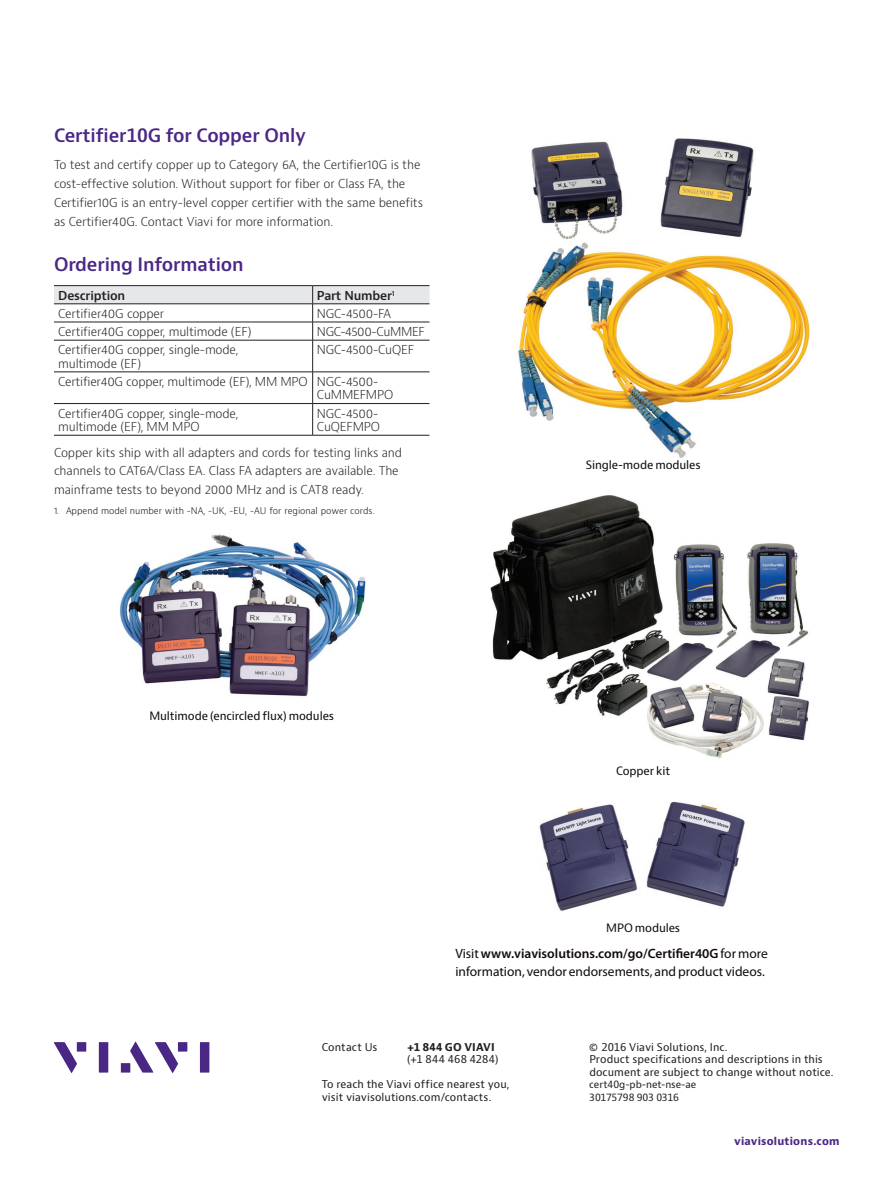
<style>
.page{position:relative;width:893px;height:1191px;background:#fff}
.page>*{position:absolute;margin:0;border:0;box-sizing:border-box;transform-origin:0 0}
.t1{font:600 18px "Bernino Sans";letter-spacing:-.01em;color:#4a2785}
.t2{font:13.5px/18px "Myriad Pro";color:#110a0c}
.t3{font:300 12px/18.8px "Bernino Sans";letter-spacing:-.015em;color:#231f20}
.t4{font:600 12px "Bernino Sans";letter-spacing:-.015em;color:#231f20}
.t5{font:11.25px "Bernino Sans";letter-spacing:-.01em;color:#110a0c}
.t6{font:10.5px/12.6px "Bernino Sans";letter-spacing:.005em;color:#231f20}
.t7{font:700 10.5px "Bernino Sans";letter-spacing:.02em;color:#4a2785}
.t8{font:700 10.5px "Bernino Sans";letter-spacing:.015em;color:#231f20}
.t9{font:9.75px/12.6px "Bernino Sans";letter-spacing:-.01em;color:#231f20}
.t10{font:300 9px "Bernino Sans";color:#110a0c}
.s1{font-weight:600}
</style>
<div class="page">
<svg style="left:54px;top:1042px;width:23px;height:31px"></svg>
<div style="left:77px;top:1042px;width:9px;height:9px;background:#4a2785"></div>
<div style="left:99px;top:1042px;width:9px;height:30px;background:#4a2785"></div>
<div style="left:178px;top:1042px;width:9px;height:9px;background:#4a2785"></div>
<div style="left:200px;top:1042px;width:9px;height:30px;background:#4a2785"></div>
<svg style="left:130px;top:1041px;width:48px;height:32px"></svg>
<div style="left:121px;top:1063px;width:9px;height:9px;background:#4a2785"></div>
<svg style="left:54px;top:286px;width:375px;height:54px"></svg>
<hr style="left:54px;top:340px;width:259px;height:1px;background:#231f20">
<hr style="left:313px;top:340px;width:116px;height:1px;background:#231f20">
<hr style="left:312px;top:340px;width:1px;height:32px;background:#231f20">
<hr style="left:54px;top:371px;width:259px;height:1px;background:#231f20">
<hr style="left:313px;top:371px;width:116px;height:1px;background:#231f20">
<hr style="left:312px;top:372px;width:1px;height:31px;background:#231f20">
<hr style="left:54px;top:403px;width:259px;height:1px;background:#231f20">
<hr style="left:313px;top:403px;width:116px;height:1px;background:#231f20">
<hr style="left:312px;top:404px;width:1px;height:31px;background:#231f20">
<hr style="left:54px;top:435px;width:259px;height:1px;background:#231f20">
<hr style="left:313px;top:435px;width:116px;height:1px;background:#231f20">
<hr style="left:54px;top:285px;width:259px;height:1px;background:#231f20">
<hr style="left:313px;top:285px;width:116px;height:1px;background:#231f20">
<hr style="left:54px;top:303px;width:259px;height:1px;background:#231f20">
<hr style="left:313px;top:303px;width:116px;height:1px;background:#231f20">
<hr style="left:54px;top:322px;width:259px;height:1px;background:#231f20">
<hr style="left:313px;top:322px;width:116px;height:1px;background:#231f20">
<img style="left:490px;top:495px;width:319px;height:263px">
<img style="left:518px;top:138px;width:292px;height:320px">
<img style="left:539px;top:801px;width:206px;height:110px">
<img style="left:119px;top:534px;width:247px;height:163px">
<h1 class="t1" style="left:54px;top:124px;width:254px">Certifier10G for Copper Only</h1>
<p class="t3" style="left:54px;top:156px;width:371px">To test and certify copper up to Category 6A, the Certifier10G is the cost-effective solution. Without support for fiber or Class FA, the Certifier10G is an entry-level copper certifier with the same benefits as Certifier40G. Contact Viavi for more information.</p>
<h1 class="t1" style="left:54px;top:253px;width:191px">Ordering Information</h1>
<p class="t4" style="left:58px;top:287px;width:68px">Description</p>
<p class="t4" style="left:317px;top:287px;width:79px">Part Number<sup>1</sup></p>
<p class="t3" style="left:58px;top:304px;width:107px">Certifier40G copper</p>
<p class="t3" style="left:317px;top:304px;width:76px">NGC-4500-FA</p>
<p class="t3" style="left:58px;top:322px;width:195px">Certifier40G copper, multimode (EF)</p>
<p class="t3" style="left:317px;top:322px;width:109px">NGC-4500-CuMMEF</p>
<p class="t3" style="left:58px;top:343px;width:182px;line-height:13.5px">Certifier40G copper, single-mode, multimode (EF)</p>
<p class="t3" style="left:317px;top:340px;width:99px">NGC-4500-CuQEF</p>
<p class="t3" style="left:317px;top:375px;width:78px;line-height:13.5px;text-indent:-259px">Certifier40G copper, multimode (EF), MM MPO NGC-4500-<br>CuMMEFMPO</p>
<p class="t3" style="left:58px;top:406px;width:182px;line-height:13.5px">Certifier40G copper, single-mode, multimode (EF), MM MPO</p>
<p class="t3" style="left:317px;top:406px;width:65px;line-height:13.5px">NGC-4500-<br>CuQEFMPO</p>
<p class="t3" style="left:54px;top:443px;width:350px">Copper kits ship with all adapters and cords for testing links and channels to CAT6A/Class EA. Class FA adapters are available. The mainframe tests to beyond 2000 MHz and is CAT8 ready.</p>
<p class="t10" style="left:54px;top:504px;width:322px">1. Append model number with -NA, -UK, -EU, -AU for regional power cords.</p>
<p class="t5" style="left:586px;top:457px;width:116px">Single-mode modules</p>
<p class="t5" style="left:149px;top:709px;width:186px">Multimode (encircled flux) modules</p>
<p class="t5" style="left:616px;top:763px;width:56px">Copper kit</p>
<p class="t5" style="left:606px;top:920px;width:75px">MPO modules</p>
<p class="t2" style="left:455px;top:944px;width:314px">Visit <span class="s1">www.viavisolutions.com/go/Certifier40G</span> for more information, vendor endorsements, and product videos.</p>
<p class="t6" style="left:322px;top:1040px;width:57px">Contact Us</p>
<p class="t8" style="left:407px;top:1040px;width:89px">+1 844 GO VIAVI</p>
<p class="t6" style="left:407px;top:1053px;width:93px">(+1 844 468 4284)</p>
<p class="t6" style="left:322px;top:1078px;width:189px">To reach the Viavi office nearest you, visit viavisolutions.com/contacts.</p>
<p class="t6" style="left:589px;top:1040px;width:246px">© 2016 Viavi Solutions, Inc.<br>Product specifications and descriptions in this document are subject to change without notice.</p>
<p class="t9" style="left:589px;top:1078px;width:108px">cert40g-pb-net-nse-ae<br>30175798 903 0316</p>
<p class="t7" style="left:734px;top:1134px;width:107px">viavisolutions.com</p>
</div>
